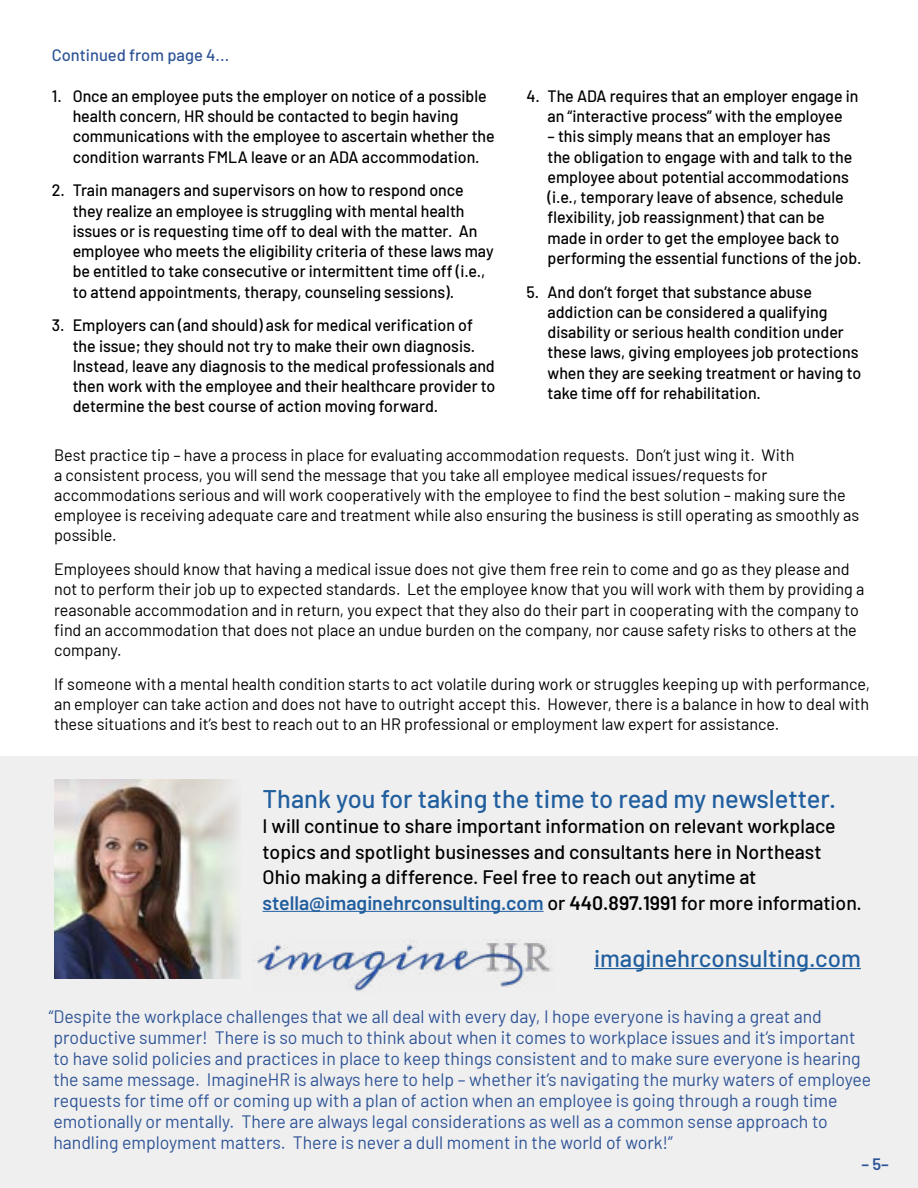
<style>
.page{position:relative;width:918px;height:1188px;background:#fff}
.page>*{position:absolute;margin:0;border:0;box-sizing:border-box;transform-origin:0 0}
.t1{font:500 25.5px "Barlow";color:#215e9e}
.t2{font:500 24px "Barlow";color:#215e9e}
.t3{font:500 19.5px/25.5px "Barlow";color:#000}
.t4{font:18px/21px "Barlow";color:#2f5496}
.t5{font:500 16.5px/20.2px "Barlow";color:#000}
.t6{font:16.5px/20.2px "Barlow";color:#000}
.t7{font:500 16.5px "Barlow";color:#2f5496}
.t8{font:600 16.5px "Barlow";color:#2f5496}
.s1{font-weight:600;color:#215e9e}
.s2{font-weight:600}
</style>
<div class="page">
<div style="left:0;top:757px;width:918px;height:431px;background:#efeff0"></div>
<hr style="left:594px;top:968px;width:267px;height:1px;background:#215e9e">
<img style="left:282px;top:941px;width:269px;height:50px">
<hr style="left:263px;top:911px;width:281px;height:1px;background:#215e9e">
<img style="left:54px;top:779px;width:228px;height:199px">
<p class="t7" style="left:52px;top:44px;width:179px">Continued from page 4...</p>
<p class="t5" style="left:73px;top:85px;width:424px;text-indent:-21px">1. Once an employee puts the employer on notice of a possible health concern, HR should be contacted to begin having communications with the employee to ascertain whether the condition warrants FMLA leave or an ADA accommodation.</p>
<p class="t5" style="left:73px;top:179px;width:422px;text-indent:-21px">2. Train managers and supervisors on how to respond once they realize an employee is struggling with mental health issues or is requesting time off to deal with the matter. An employee who meets the eligibility criteria of these laws may be entitled to take consecutive or intermittent time off (i.e., to attend appointments, therapy, counseling sessions).</p>
<p class="t5" style="left:73px;top:314px;width:424px;text-indent:-21px">3. Employers can (and should) ask for medical verification of the issue; they should not try to make their own diagnosis.<br>Instead, leave any diagnosis to the medical professionals and then work with the employee and their healthcare provider to determine the best course of action moving forward.</p>
<p class="t5" style="left:527px;top:85px;width:334px;text-align:center">4. The ADA requires that an employer engage in an “interactive process” with the employee</p>
<p class="t5" style="left:548px;top:125px;width:315px">– this simply means that an employer has<br>the obligation to engage with and talk to the employee about potential accommodations (i.e., temporary leave of absence, schedule flexibility, job reassignment) that can be made in order to get the employee back to performing the essential functions of the job.</p>
<p class="t5" style="left:548px;top:280px;width:315px;text-indent:-21px">5. And don’t forget that substance abuse addiction can be considered a qualifying disability or serious health condition under these laws, giving employees job protections when they are seeking treatment or having to take time off for rehabilitation.</p>
<p class="t6" style="left:54px;top:443px;width:807px">Best practice tip – have a process in place for evaluating accommodation requests. Don’t just wing it. With<br>a consistent process, you will send the message that you take all employee medical issues/requests for accommodations serious and will work cooperatively with the employee to find the best solution – making sure the employee is receiving adequate care and treatment while also ensuring the business is still operating as smoothly as possible.</p>
<p class="t6" style="left:54px;top:558px;width:812px">Employees should know that having a medical issue does not give them free rein to come and go as they please and not to perform their job up to expected standards. Let the employee know that you will work with them by providing a reasonable accommodation and in return, you expect that they also do their part in cooperating with the company to find an accommodation that does not place an undue burden on the company, nor cause safety risks to others at the company.</p>
<p class="t6" style="left:54px;top:673px;width:817px;text-align:justify">If someone with a mental health condition starts to act volatile during work or struggles keeping up with performance, an employer can take action and does not have to outright accept this. However, there is a balance in how to deal with these situations and it’s best to reach out to an HR professional or employment law expert for assistance.</p>
<h1 class="t1" style="left:263px;top:780px;width:575px">Thank you for taking the time to read my newsletter.</h1>
<p class="t3" style="left:263px;top:812px;width:601px">I will continue to share important information on relevant workplace topics and spotlight businesses and consultants here in Northeast Ohio making a difference. Feel free to reach out anytime at <span class="s1">stella@imaginehrconsulting.com</span> or <span class="s2">440.897.1991</span> for more information.</p>
<h2 class="t2" style="left:594px;top:941px;width:268px">imaginehrconsulting.com</h2>
<p class="t4" style="left:49px;top:1005px;width:824px">“Despite the workplace challenges that we all deal with every day, I hope everyone is having a great and productive summer! There is so much to think about when it comes to workplace issues and it’s important<br>to have solid policies and practices in place to keep things consistent and to make sure everyone is hearing the same message. ImagineHR is always here to help – whether it’s navigating the murky waters of employee requests for time off or coming up with a plan of action when an employee is going through a rough time emotionally or mentally. There are always legal considerations as well as a common sense approach to handling employment matters. There is never a dull moment in the world of work!”</p>
<p class="t8" style="left:862px;top:1152px;width:29px">– 5–</p>
</div>
